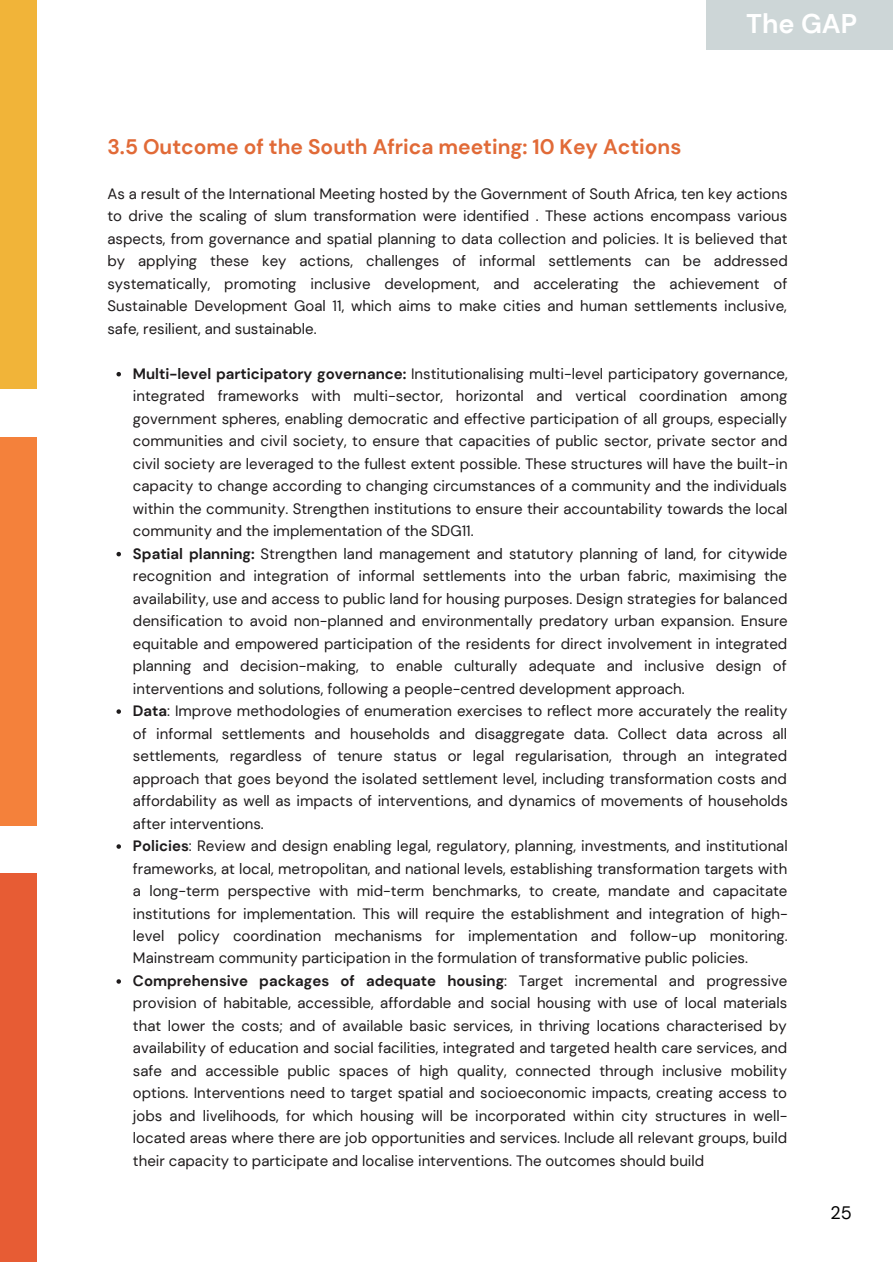
<style>
.page{position:relative;width:893px;height:1264px;background:#fff}
.page>*{position:absolute;margin:0;border:0;box-sizing:border-box;transform-origin:0 0}
.t1{font:700 27px "DM Sans";color:#fff}
.t2{font:700 21px "DM Sans";color:#e16a37}
.t3{font:18px "DM Sans";color:#000}
.t4{font:15px/22.5px "DM Sans";color:#1e1b1c;text-align:justify}
.s1{font-weight:700}
</style>
<div class="page">
<svg style="left:116px;top:372px;width:5px;height:4px"></svg>
<svg style="left:116px;top:552px;width:5px;height:4px"></svg>
<svg style="left:116px;top:709px;width:5px;height:4px"></svg>
<svg style="left:116px;top:844px;width:5px;height:4px"></svg>
<svg style="left:116px;top:979px;width:5px;height:4px"></svg>
<div style="left:0;top:873px;width:37px;height:389px;background:#e75c34"></div>
<div style="left:0;top:437px;width:37px;height:388px;background:#f4813b"></div>
<div style="left:0;top:0;width:37px;height:389px;background:#f1b439"></div>
<div style="left:705px;top:0;width:187px;height:50px;background:#cdd6d7"></div>
<p class="t1" style="left:746px;top:7px;width:113px">The GAP</p>
<p class="t2" style="left:107px;top:133px;width:575px">3.5 Outcome of the South Africa meeting: 10 Key Actions</p>
<p class="t4" style="left:107px;top:182px;width:681px">As a result of the International Meeting hosted by the Government of South Africa, ten key actions to drive the scaling of slum transformation were identified . These actions encompass various aspects, from governance and spatial planning to data collection and policies. It is believed that by applying these key actions, challenges of informal settlements can be addressed systematically, promoting inclusive development, and accelerating the achievement of Sustainable Development Goal 11, which aims to make cities and human settlements inclusive, safe, resilient, and sustainable.</p>
<p class="t4" style="left:133px;top:362px;width:656px"><span class="s1">Multi-level participatory governance:</span> Institutionalising multi-level participatory governance, integrated frameworks with multi-sector, horizontal and vertical coordination among government spheres, enabling democratic and effective participation of all groups, especially communities and civil society, to ensure that capacities of public sector, private sector and civil society are leveraged to the fullest extent possible. These structures will have the built-in capacity to change according to changing circumstances of a community and the individuals within the community. Strengthen institutions to ensure their accountability towards the local community and the implementation of the SDG11.</p>
<p class="t4" style="left:133px;top:542px;width:656px"><span class="s1">Spatial planning:</span> Strengthen land management and statutory planning of land, for citywide recognition and integration of informal settlements into the urban fabric, maximising the availability, use and access to public land for housing purposes. Design strategies for balanced densification to avoid non-planned and environmentally predatory urban expansion. Ensure equitable and empowered participation of the residents for direct involvement in integrated planning and decision-making, to enable culturally adequate and inclusive design of interventions and solutions, following a people-centred development approach.</p>
<p class="t4" style="left:133px;top:699px;width:656px"><span class="s1">Data</span>: Improve methodologies of enumeration exercises to reflect more accurately the reality of informal settlements and households and disaggregate data. Collect data across all settlements, regardless of tenure status or legal regularisation, through an integrated approach that goes beyond the isolated settlement level, including transformation costs and affordability as well as impacts of interventions, and dynamics of movements of households after interventions.</p>
<p class="t4" style="left:133px;top:834px;width:656px"><span class="s1">Policies</span>: Review and design enabling legal, regulatory, planning, investments, and institutional frameworks, at local, metropolitan, and national levels, establishing transformation targets with a long-term perspective with mid-term benchmarks, to create, mandate and capacitate institutions for implementation. This will require the establishment and integration of high&shy;level policy coordination mechanisms for implementation and follow-up monitoring.<br>Mainstream community participation in the formulation of transformative public policies.</p>
<p class="t4" style="left:133px;top:969px;width:656px"><span class="s1">Comprehensive packages of adequate housing</span>: Target incremental and progressive provision of habitable, accessible, affordable and social housing with use of local materials that lower the costs; and of available basic services, in thriving locations characterised by availability of education and social facilities, integrated and targeted health care services, and safe and accessible public spaces of high quality, connected through inclusive mobility options. Interventions need to target spatial and socioeconomic impacts, creating access to jobs and livelihoods, for which housing will be incorporated within city structures in well&shy;located areas where there are job opportunities and services. Include all relevant groups, build their capacity to participate and localise interventions. The outcomes should build</p>
<p class="t3" style="left:830px;top:1200px;width:23px">25</p>
</div>
